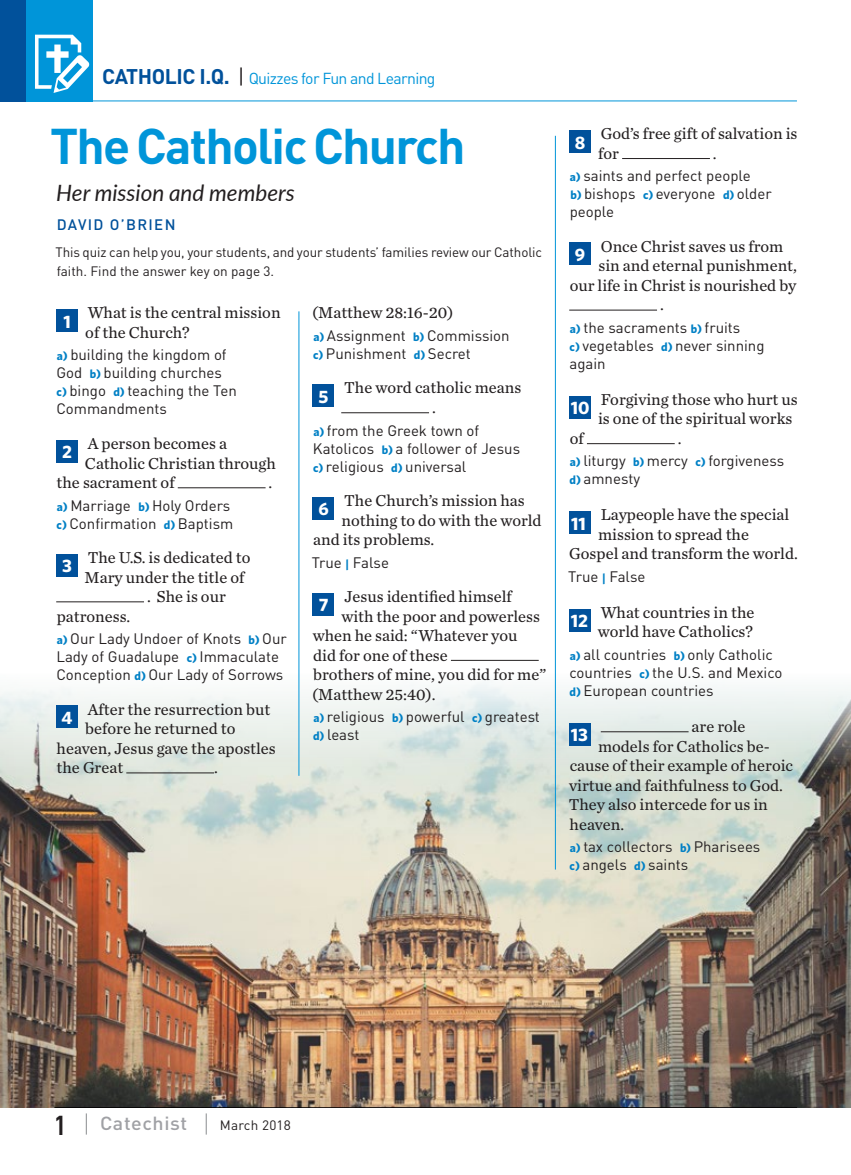
<style>
.page{position:relative;width:851px;height:1175px;background:#fff}
.page>*{position:absolute;margin:0;border:0;box-sizing:border-box;transform-origin:0 0}
.Dept_Headline{font:700 49.5px "DINOT";letter-spacing:-.035em;color:#0095d9}
.t1{font:700 condensed 27px "DINOT";color:#231f20;scale:1.05 1}
.Dept_Deck{font:italic 22.5px "Lato";color:#231f20}
.t2{font:500 18.75px "DINOT";letter-spacing:.03em;color:#a0a1a5;scale:1.05 1}
.t3{font:700 18px "Whitney";color:#fff}
.quiz_question{font:16.5px/19.5px "Chronicle Text G2";color:#231f20}
.Department_Header_TA{font:15.75px "DINOT";letter-spacing:-.04em;color:#0095d9}
.answers{font:15px/18px "DINOT";color:#231f20}
.Dept_Byline{font:500 15px "DINOT";letter-spacing:.09em;color:#01519b}
.small_sans_tag{font:13.5px/19.5px "DINOT";letter-spacing:-.005em;color:#231f20}
.small_sans_tag-2{font:13.5px "DINOT";letter-spacing:.015em;color:#231f20}
.s1{font-weight:700;font-size:21px;color:#01519b}
.s2{font-size:21px;color:#231f20}
.s3{font-family:"Whitney";font-weight:700;font-size:12px;color:#0080c5}
</style>
<div class="page">
<img style="left:0;top:673px;width:850px;height:434px">
<hr style="left:299px;top:311px;width:1px;height:465px;background:#0095d9">
<hr style="left:555px;top:136px;width:1px;height:733px;background:#0095d9">
<div style="left:56px;top:309px;width:21px;height:23px;background:#01519b"></div>
<div style="left:56px;top:440px;width:21px;height:22px;background:#01519b"></div>
<hr style="left:178px;top:487px;width:87px;height:1px;background:#231f20">
<div style="left:56px;top:554px;width:21px;height:22px;background:#01519b"></div>
<hr style="left:56px;top:601px;width:88px;height:1px;background:#231f20">
<div style="left:56px;top:705px;width:21px;height:23px;background:#01519b"></div>
<hr style="left:126px;top:772px;width:88px;height:1px;background:#231f20">
<div style="left:313px;top:384px;width:21px;height:23px;background:#01519b"></div>
<hr style="left:341px;top:412px;width:88px;height:1px;background:#231f20">
<div style="left:313px;top:497px;width:21px;height:22px;background:#01519b"></div>
<div style="left:313px;top:593px;width:21px;height:22px;background:#01519b"></div>
<hr style="left:451px;top:660px;width:87px;height:1px;background:#231f20">
<div style="left:569px;top:130px;width:21px;height:23px;background:#01519b"></div>
<hr style="left:622px;top:158px;width:88px;height:1px;background:#231f20">
<div style="left:569px;top:243px;width:21px;height:22px;background:#01519b"></div>
<hr style="left:569px;top:310px;width:88px;height:1px;background:#231f20">
<div style="left:569px;top:396px;width:21px;height:22px;background:#01519b"></div>
<hr style="left:587px;top:443px;width:87px;height:1px;background:#231f20">
<div style="left:569px;top:511px;width:21px;height:23px;background:#01519b"></div>
<div style="left:569px;top:609px;width:21px;height:22px;background:#01519b"></div>
<div style="left:569px;top:723px;width:21px;height:22px;background:#01519b"></div>
<hr style="left:600px;top:731px;width:88px;height:1px;background:#231f20">
<hr style="left:54px;top:1107px;width:743px;height:1px;background:#231f20">
<svg style="left:86px;top:1113px;width:1px;height:21px"></svg>
<svg style="left:206px;top:1113px;width:1px;height:21px"></svg>
<hr style="left:0;top:101px;width:796px;height:1px;background:#0095d9">
<div style="left:25px;top:0;width:68px;height:101px;background:#0095d9"></div>
<div style="left:0;top:0;width:25px;height:101px;background:#01519b"></div>
<svg style="left:35px;top:35px;width:55px;height:58px"></svg>
<p class="Department_Header_TA" style="left:102px;top:66px;width:335px"><span class="s1">CATHOLIC I.Q.</span> <span class="s2">|</span> Quizzes for Fun and Learning</p>
<p class="Dept_Headline" style="left:50px;top:107px;width:417px">The Catholic Church</p>
<p class="Dept_Deck" style="left:56px;top:176px;width:240px">Her mission and members</p>
<p class="Dept_Byline" style="left:57px;top:213px;width:120px">DAVID O’BRIEN</p>
<p class="small_sans_tag" style="left:55px;top:241px;width:488px">This quiz can help you, your students, and your students’ families review our Catholic faith. Find the answer key on page 3.</p>
<p class="t3" style="left:63px;top:309px;width:9px">1</p>
<p class="quiz_question" style="left:85px;top:302px;width:197px">What is the central mission of the Church?</p>
<p class="answers" style="left:56px;top:345px;width:182px"><span class="s3">a)</span> building the kingdom of<br>God <span class="s3">b)</span> building churches<br><span class="s3">c)</span> bingo <span class="s3">d)</span> teaching the Ten<br>Commandments</p>
<p class="t3" style="left:62px;top:440px;width:11px">2</p>
<p class="quiz_question" style="left:312px;top:302px;width:143px">(Matthew 28:16-20)</p>
<p class="answers" style="left:313px;top:325px;width:198px"><span class="s3">a)</span> Assignment <span class="s3">b)</span> Commission <span class="s3">c)</span> Punishment <span class="s3">d)</span> Secret</p>
<p class="t3" style="left:318px;top:384px;width:11px">5</p>
<p class="quiz_question" style="left:344px;top:377px;width:178px;text-align:center">The word catholic means .</p>
<p class="answers" style="left:313px;top:420px;width:209px"><span class="s3">a)</span> from the Greek town of<br>Katolicos <span class="s3">b)</span> a follower of Jesus <span class="s3">c)</span> religious <span class="s3">d)</span> universal</p>
<p class="t3" style="left:318px;top:497px;width:12px">6</p>
<p class="quiz_question" style="left:88px;top:433px;width:141px">A person becomes a</p>
<p class="quiz_question" style="left:85px;top:452px;width:192px">Catholic Christian through</p>
<p class="quiz_question" style="left:57px;top:472px;width:120px">the sacrament of</p>
<p class="quiz_question" style="left:268px;top:472px;width:5px">.</p>
<p class="answers" style="left:57px;top:495px;width:178px"><span class="s3">a)</span> Marriage <span class="s3">b)</span> Holy Orders <span class="s3">c)</span> Confirmation <span class="s3">d)</span> Baptism</p>
<p class="t3" style="left:62px;top:554px;width:11px">3</p>
<p class="quiz_question" style="left:344px;top:490px;width:182px">The Church’s mission has</p>
<p class="quiz_question" style="left:341px;top:509px;width:201px">nothing to do with the world</p>
<p class="quiz_question" style="left:313px;top:529px;width:123px">and its problems.</p>
<p class="answers" style="left:311px;top:552px;width:79px">True <span class="s3">|</span> False</p>
<p class="t3" style="left:319px;top:593px;width:11px">7</p>
<p class="quiz_question" style="left:88px;top:547px;width:164px">The U.S. is dedicated to</p>
<p class="quiz_question" style="left:85px;top:566px;width:161px">Mary under the title of</p>
<p class="quiz_question" style="left:147px;top:586px;width:80px">. She is our</p>
<p class="quiz_question" style="left:57px;top:605px;width:75px">patroness.</p>
<p class="answers" style="left:56px;top:628px;width:232px"><span class="s3">a)</span> Our Lady Undoer of Knots <span class="s3">b)</span> Our<br>Lady of Guadalupe <span class="s3">c)</span> Immaculate<br>Conception <span class="s3">d)</span> Our Lady of Sorrows</p>
<p class="t3" style="left:62px;top:705px;width:12px">4</p>
<p class="quiz_question" style="left:344px;top:586px;width:169px">Jesus identified himself</p>
<p class="quiz_question" style="left:341px;top:605px;width:200px">with the poor and powerless</p>
<p class="quiz_question" style="left:313px;top:625px;width:206px">when he said: “Whatever you</p>
<p class="quiz_question" style="left:313px;top:644px;width:136px">did for one of these</p>
<p class="quiz_question" style="left:313px;top:664px;width:234px">brothers of mine, you did for me”</p>
<p class="quiz_question" style="left:312px;top:683px;width:125px">(Matthew 25:40).</p>
<p class="answers" style="left:313px;top:706px;width:228px"><span class="s3">a)</span> religious <span class="s3">b)</span> powerful <span class="s3">c)</span> greatest <span class="s3">d)</span> least</p>
<p class="quiz_question" style="left:88px;top:698px;width:184px">After the resurrection but</p>
<p class="quiz_question" style="left:85px;top:718px;width:152px">before he returned to</p>
<p class="quiz_question" style="left:57px;top:737px;width:221px">heaven, Jesus gave the apostles</p>
<p class="quiz_question" style="left:57px;top:757px;width:68px">the Great</p>
<p class="quiz_question" style="left:214px;top:757px;width:5px">.</p>
<p class="t3" style="left:574px;top:130px;width:12px">8</p>
<p class="quiz_question" style="left:598px;top:123px;width:201px">God’s free gift of salvation is for</p>
<p class="quiz_question" style="left:713px;top:143px;width:5px">.</p>
<p class="answers" style="left:569px;top:165px;width:203px"><span class="s3">a)</span> saints and perfect people<br><span class="s3">b)</span> bishops <span class="s3">c)</span> everyone <span class="s3">d)</span> older people</p>
<p class="t3" style="left:575px;top:243px;width:12px">9</p>
<p class="quiz_question" style="left:600px;top:236px;width:184px">Once Christ saves us from</p>
<p class="quiz_question" style="left:598px;top:255px;width:200px">sin and eternal punishment,</p>
<p class="quiz_question" style="left:569px;top:275px;width:228px">our life in Christ is nourished by</p>
<p class="quiz_question" style="left:660px;top:294px;width:5px">.</p>
<p class="answers" style="left:569px;top:317px;width:196px"><span class="s3">a)</span> the sacraments <span class="s3">b)</span> fruits<br><span class="s3">c)</span> vegetables <span class="s3">d)</span> never sinning again</p>
<p class="t3" style="left:570px;top:396px;width:20px">10</p>
<p class="quiz_question" style="left:598px;top:389px;width:201px">Forgiving those who hurt us is one of the spiritual works</p>
<p class="quiz_question" style="left:569px;top:428px;width:16px">of</p>
<p class="quiz_question" style="left:677px;top:428px;width:5px">.</p>
<p class="answers" style="left:569px;top:450px;width:216px"><span class="s3">a)</span> liturgy <span class="s3">b)</span> mercy <span class="s3">c)</span> forgiveness <span class="s3">d)</span> amnesty</p>
<p class="t3" style="left:571px;top:511px;width:16px">11</p>
<p class="quiz_question" style="left:600px;top:504px;width:190px">Laypeople have the special</p>
<p class="quiz_question" style="left:598px;top:524px;width:152px">mission to spread the</p>
<p class="quiz_question" style="left:569px;top:543px;width:230px">Gospel and transform the world.</p>
<p class="answers" style="left:568px;top:566px;width:79px">True <span class="s3">|</span> False</p>
<p class="t3" style="left:570px;top:609px;width:19px">12</p>
<p class="quiz_question" style="left:597px;top:602px;width:158px">What countries in the world have Catholics?</p>
<p class="answers" style="left:569px;top:644px;width:214px"><span class="s3">a)</span> all countries <span class="s3">b)</span> only Catholic countries <span class="s3">c)</span> the U.S. and Mexico <span class="s3">d)</span> European countries</p>
<p class="t3" style="left:570px;top:723px;width:19px">13</p>
<p class="quiz_question" style="left:691px;top:716px;width:55px">are role</p>
<p class="quiz_question" style="left:598px;top:735px;width:173px">models for Catholics be-</p>
<p class="quiz_question" style="left:569px;top:755px;width:225px">cause of their example of heroic</p>
<p class="quiz_question" style="left:569px;top:774px;width:215px">virtue and faithfulness to God.</p>
<p class="quiz_question" style="left:569px;top:794px;width:200px">They also intercede for us in</p>
<p class="quiz_question" style="left:569px;top:813px;width:56px">heaven.</p>
<p class="answers" style="left:569px;top:836px;width:192px"><span class="s3">a)</span> tax collectors <span class="s3">b)</span> Pharisees <span class="s3">c)</span> angels <span class="s3">d)</span> saints</p>
<h2 class="t1" style="left:54px;top:1105px;width:12px">1</h2>
<p class="t2" style="left:100px;top:1108px;width:85px">Catechist</p>
<p class="small_sans_tag-2" style="left:220px;top:1114px;width:72px">March 2018</p>
</div>
